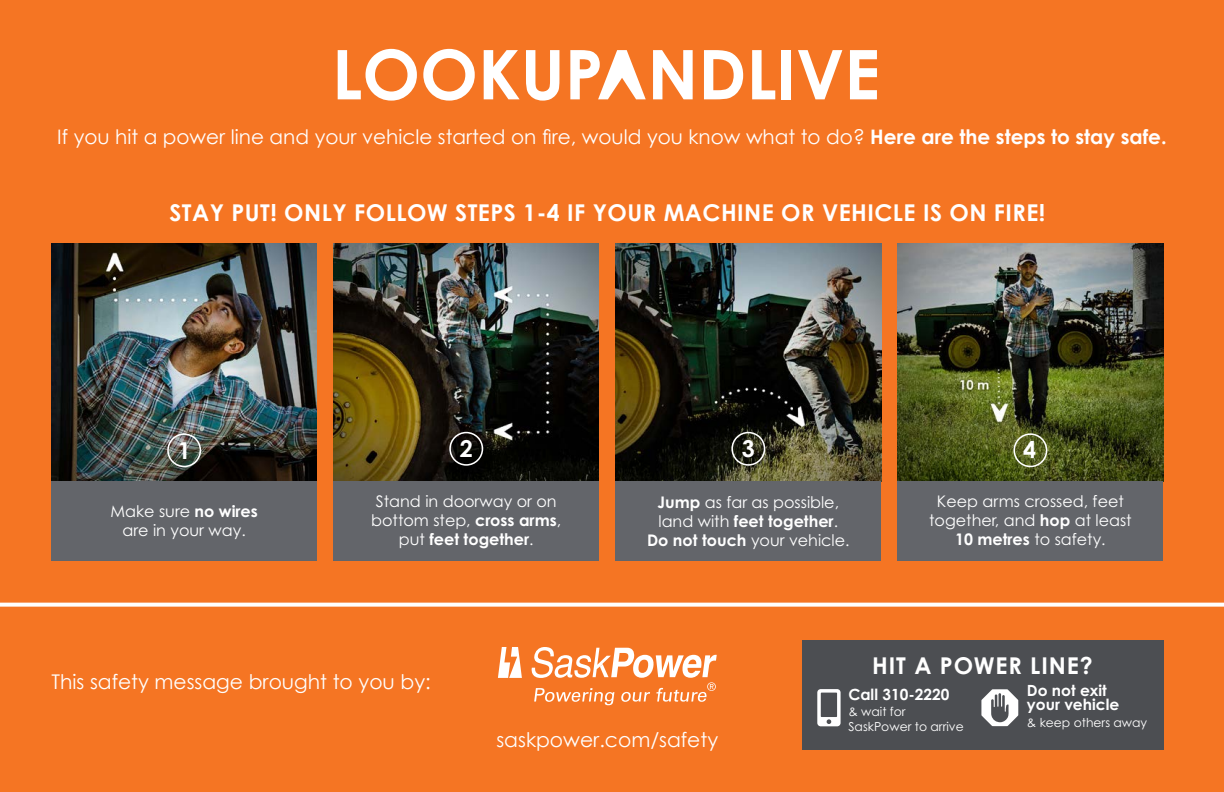
<style>
.page{position:relative;width:1224px;height:792px;background:#f57523}
.page>*{position:absolute;margin:0;border:0;box-sizing:border-box;transform-origin:0 0}
.t1{font:700 23.2px "Century Gothic";letter-spacing:.02em;color:#fff}
.t2{font:700 23.2px "Century Gothic Pro";letter-spacing:.04em;color:#fff}
.t3{font:20.2px "Century Gothic";color:#fff}
.t4{font:20px "Century Gothic";color:#fff}
.t5{font:16px/19.2px "Century Gothic Pro";color:#fff;text-align:center}
.t6{font:700 15.4px/13.8px "Century Gothic Pro";color:#fff}
.t7{font:12.4px/15.4px "Century Gothic Pro";color:#fff}
.s1{font-weight:700}
</style>
<div class="page">
<svg style="left:338px;top:49px;width:79px;height:52px"></svg>
<svg style="left:423px;top:49px;width:52px;height:52px"></svg>
<svg style="left:484px;top:50px;width:36px;height:49px"></svg>
<svg style="left:526px;top:50px;width:33px;height:51px"></svg>
<svg style="left:570px;top:50px;width:76px;height:49px"></svg>
<svg style="left:653px;top:50px;width:40px;height:49px"></svg>
<svg style="left:704px;top:50px;width:39px;height:49px"></svg>
<svg style="left:752px;top:50px;width:23px;height:49px"></svg>
<div style="left:782px;top:50px;width:9px;height:49px;background:#fff"></div>
<svg style="left:798px;top:50px;width:44px;height:49px"></svg>
<svg style="left:850px;top:50px;width:27px;height:49px"></svg>
<img style="left:51px;top:244px;width:266px;height:237px">
<div style="left:167px;top:433px;width:34px;height:34px;border:2px solid #fff;border-radius:50%"></div>
<div style="left:51px;top:481px;width:266px;height:80px;background:#63656a"></div>
<img style="left:334px;top:244px;width:265px;height:237px">
<div style="left:449px;top:432px;width:34px;height:34px;border:2px solid #fff;border-radius:50%"></div>
<div style="left:334px;top:481px;width:265px;height:80px;background:#63656a"></div>
<img style="left:616px;top:244px;width:265px;height:237px">
<div style="left:731px;top:432px;width:34px;height:34px;border:2px solid #fff;border-radius:50%"></div>
<div style="left:616px;top:481px;width:265px;height:80px;background:#63656a"></div>
<img style="left:898px;top:244px;width:265px;height:237px">
<div style="left:1013px;top:433px;width:34px;height:34px;border:2px solid #fff;border-radius:50%"></div>
<div style="left:898px;top:481px;width:265px;height:80px;background:#63656a"></div>
<svg style="left:498px;top:647px;width:24px;height:31px"></svg>
<svg style="left:531px;top:647px;width:186px;height:58px"></svg>
<div style="left:802px;top:640px;width:361px;height:110px;background:#4c4e52"></div>
<svg style="left:817px;top:689px;width:24px;height:37px"></svg>
<svg style="left:981px;top:689px;width:37px;height:37px"></svg>
<svg style="left:0;top:603px;width:1224px;height:4px;background:#fef2eb"></svg>
<p class="t4" style="left:57px;top:122px;width:1111px">If you hit a power line and your vehicle started on fire, would you know what to do? <span class="s1">Here are the steps to stay safe.</span></p>
<h1 class="t1" style="left:169px;top:195px;width:877px">STAY PUT! ONLY FOLLOW STEPS 1-4 IF YOUR MACHINE OR VEHICLE IS ON FIRE!</h1>
<h1 class="t1" style="left:178px;top:433px;width:15px">1</h1>
<p class="t5" style="left:111px;top:502px;width:149px">Make sure <span class="s1">no wires </span>are in your way.</p>
<h1 class="t1" style="left:460px;top:431px;width:15px">2</h1>
<p class="t5" style="left:371px;top:491px;width:192px">Stand in doorway or on bottom step, <span class="s1">cross arms</span>, put <span class="s1">feet together</span>.</p>
<h1 class="t1" style="left:742px;top:431px;width:15px">3</h1>
<p class="t5" style="left:647px;top:492px;width:204px"><span class="s1">Jump</span> as far as possible, land with <span class="s1">feet together</span>.<br><span class="s1">Do not touch</span> your vehicle.</p>
<h1 class="t1" style="left:1023px;top:432px;width:15px">4</h1>
<p class="t5" style="left:929px;top:491px;width:204px">Keep arms crossed, feet together, and <span class="s1">hop</span> at least<br><span class="s1">10 metres</span> to safety.</p>
<p class="t3" style="left:51px;top:668px;width:381px">This safety message brought to you by:</p>
<p class="t3" style="left:496px;top:726px;width:223px">saskpower.com/safety</p>
<h1 class="t2" style="left:872px;top:651px;width:222px">HIT A POWER LINE?</h1>
<p class="t6" style="left:848px;top:688px;width:102px">Call 310-2220</p>
<p class="t7" style="left:848px;top:704px;width:117px">&amp; wait for<br>SaskPower to arrive</p>
<p class="t6" style="left:1027px;top:684px;width:94px">Do not exit your vehicle</p>
<p class="t7" style="left:1027px;top:715px;width:122px">&amp; keep others away</p>
</div>
